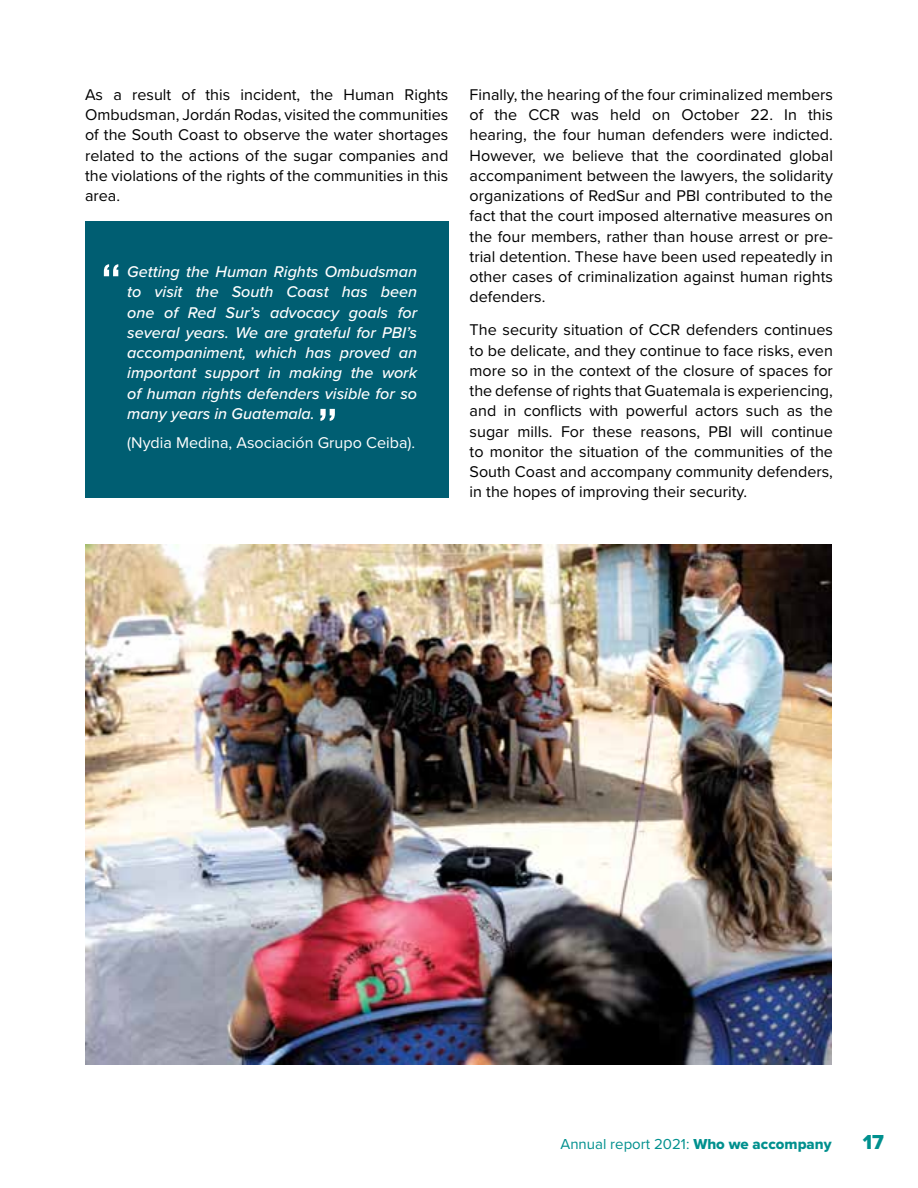
<style>
.page{position:relative;width:918px;height:1188px;background:#fff}
.page>*{position:absolute;margin:0;border:0;box-sizing:border-box;transform-origin:0 0}
.t1{font:21px "Proxima Nova Extrabld";color:#00908e}
.t2{font:16.2px/20.2px "Proxima Nova";color:#000;text-align:justify}
.t3{font:italic 500 16.2px/20.2px "Proxima Nova";color:#fff;text-align:justify}
.t4{font:16.2px "Proxima Nova";color:#fff}
.t5{font:15px "Proxima Nova";color:#00908e}
.s1{font-family:"Proxima Nova Extrabld"}
</style>
<div class="page">
<img style="left:85px;top:545px;width:747px;height:520px">
<div style="left:85px;top:221px;width:364px;height:276px;background:#005e72"></div>
<svg style="left:104px;top:264px;width:14px;height:12px"></svg>
<svg style="left:320px;top:409px;width:15px;height:12px"></svg>
<p class="t2" style="left:85px;top:84px;width:365px">As a result of this incident, the Human Rights Ombudsman, Jordán Rodas, visited the communities of the South Coast to observe the water shortages related to the actions of the sugar companies and the violations of the rights of the communities in this area.</p>
<p class="t3" style="left:127px;top:261px;width:291px">Getting the Human Rights Ombudsman to visit the South Coast has been one of Red Sur’s advocacy goals for several years. We are grateful for PBI’s accompaniment, which has proved an important support in making the work of human rights defenders visible for so many years in Guatemala.</p>
<p class="t4" style="left:127px;top:431px;width:289px">(Nydia Medina, Asociación Grupo Ceiba).</p>
<p class="t2" style="left:470px;top:84px;width:365px">Finally, the hearing of the four criminalized members of the CCR was held on October 22. In this hearing, the four human defenders were indicted.<br>However, we believe that the coordinated global accompaniment between the lawyers, the solidarity organizations of RedSur and PBI contributed to the fact that the court imposed alternative measures on the four members, rather than house arrest or pre&shy;trial detention. These have been used repeatedly in other cases of criminalization against human rights defenders.</p>
<p class="t2" style="left:470px;top:319px;width:365px">The security situation of CCR defenders continues to be delicate, and they continue to face risks, even more so in the context of the closure of spaces for the defense of rights that Guatemala is experiencing, and in conflicts with powerful actors such as the sugar mills. For these reasons, PBI will continue to monitor the situation of the communities of the South Coast and accompany community defenders, in the hopes of improving their security.</p>
<p class="t5" style="left:561px;top:1133px;width:273px">Annual report 2021: <span class="s1">Who we accompany</span></p>
<p class="t1" style="left:863px;top:1127px;width:23px">17</p>
</div>
